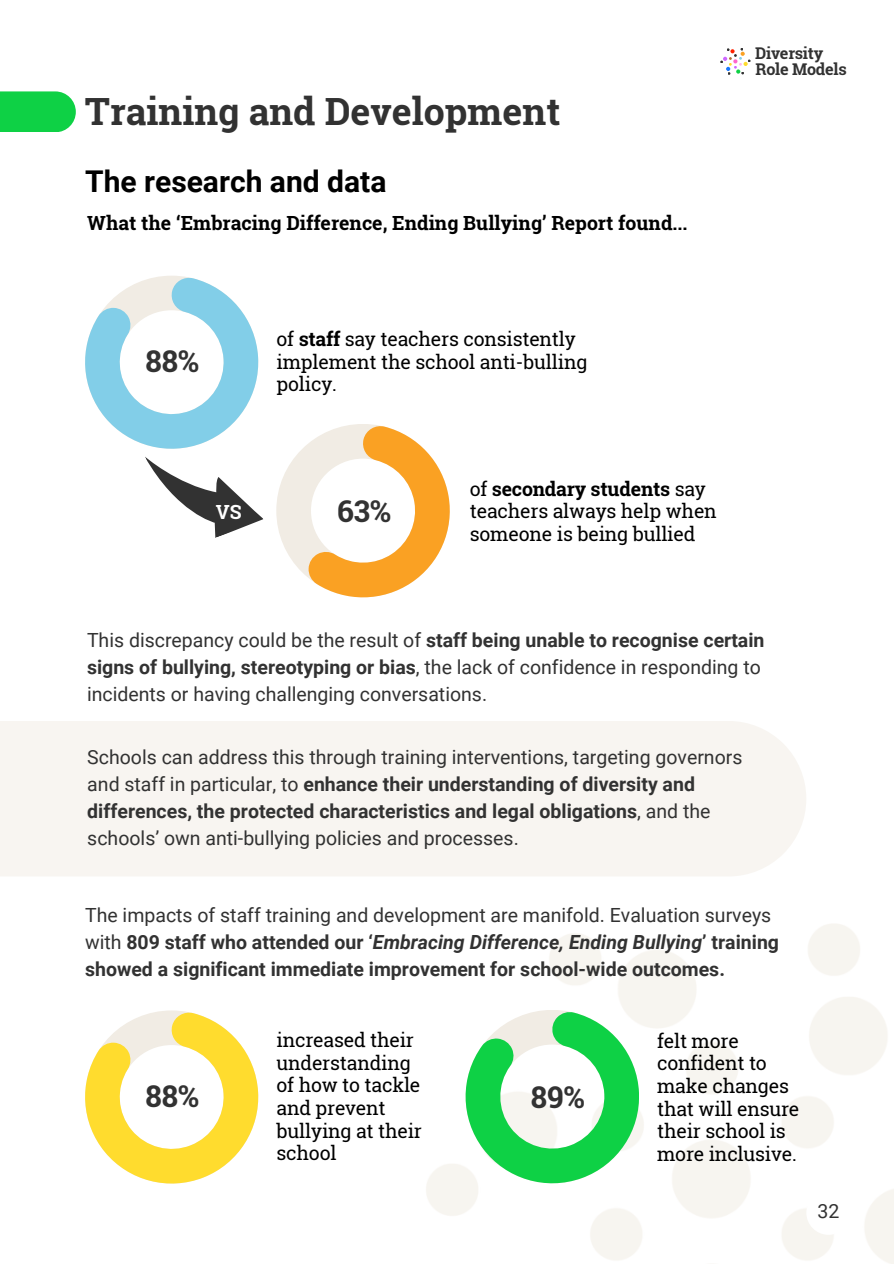
<style>
.page{position:relative;width:894px;height:1264px;background:#fff}
.page>*{position:absolute;margin:0;border:0;box-sizing:border-box;transform-origin:0 0}
.t1{font:700 37.5px "Roboto Slab";color:#323232}
.t2{font:700 30px "Roboto";color:#000}
.t3{font:700 30px "Roboto Slab";color:#323232}
.t4{font:19.5px/27px "Roboto";color:#323232}
.t5{font:19.5px/22.5px "Roboto Slab";letter-spacing:-.01em;color:#000}
.t6{font:700 19.5px/27px "Roboto";color:#323232}
.t7{font:700 19.5px "Roboto Slab";color:#000}
.t8{font:700 19.5px "Roboto Slab";color:#fff}
.t9{font:700 16.2px/16.2px "Roboto Slab";letter-spacing:-.015em;color:#323232}
.s1{font-weight:700}
.s2{font-weight:400}
.s3{font-style:italic}
</style>
<div class="page">
<svg style="left:0;top:91px;width:76px;height:41px;background:#1ed451"></svg>
<svg style="left:276px;top:424px;width:173px;height:173px"></svg>
<svg style="left:720px;top:48px;width:30px;height:27px"></svg>
<svg style="left:85px;top:276px;width:179px;height:262px"></svg>
<div style="left:0;top:721px;width:806px;height:155px;background:#f8f5f1"></div>
<svg style="left:85px;top:1010px;width:173px;height:173px"></svg>
<svg style="left:465px;top:1009px;width:174px;height:174px"></svg>
<h2 class="t1" style="left:85px;top:86px;width:477px">Training and Development</h2>
<h3 class="t2" style="left:85px;top:164px;width:303px">The research and data</h3>
<p class="t7" style="left:87px;top:210px;width:601px">What the ‘Embracing Difference, Ending Bullying’ Report found...</p>
<h4 class="t3" style="left:145px;top:340px;width:55px">88%</h4>
<p class="t8" style="left:216px;top:498px;width:27px">VS</p>
<h1 class="t5" style="left:276px;top:327px;width:312px">of <span class="s1">staff</span> say teachers consistently implement the school anti-bulling policy.</h1>
<h2 class="t3" style="left:337px;top:490px;width:55px">63%</h2>
<p class="t5" style="left:469px;top:477px;width:248px">of <span class="s1">secondary students</span> say teachers always help when someone is being bullied</p>
<p class="t9" style="left:755px;top:45px;width:93px">Diversity<br>Role Models</p>
<h2 class="t4" style="left:87px;top:627px;width:678px">This discrepancy could be the result of <span class="s1">staff being unable to recognise certain signs of bullying, stereotyping or bias</span>, the lack of confidence in responding to incidents or having challenging conversations.</h2>
<p class="t4" style="left:87px;top:743px;width:656px">Schools can address this through training interventions, targeting governors and staff in particular, to <span class="s1">enhance their understanding of diversity and differences, the protected characteristics and legal obligations</span>, and the schools’ own anti-bullying policies and processes.</p>
<p class="t6" style="left:85px;top:901px;width:695px"><span class="s2">The impacts of staff training and development are manifold. Evaluation surveys with</span> 809 staff who attended our ‘<span class="s3">Embracing Difference, Ending Bullying</span>’ training showed a significant immediate improvement for school-wide outcomes.</p>
<p class="t5" style="left:276px;top:1028px;width:147px">increased their understanding of how to tackle and prevent bullying at their school</p>
<p class="t3" style="left:145px;top:1075px;width:55px">88%</p>
<h2 class="t3" style="left:530px;top:1076px;width:55px">89%</h2>
<p class="t5" style="left:657px;top:1029px;width:144px">felt more confident to make changes that will ensure their school is more inclusive.</p>
<p class="t4" style="left:817px;top:1198px;width:23px">32</p>
</div>
